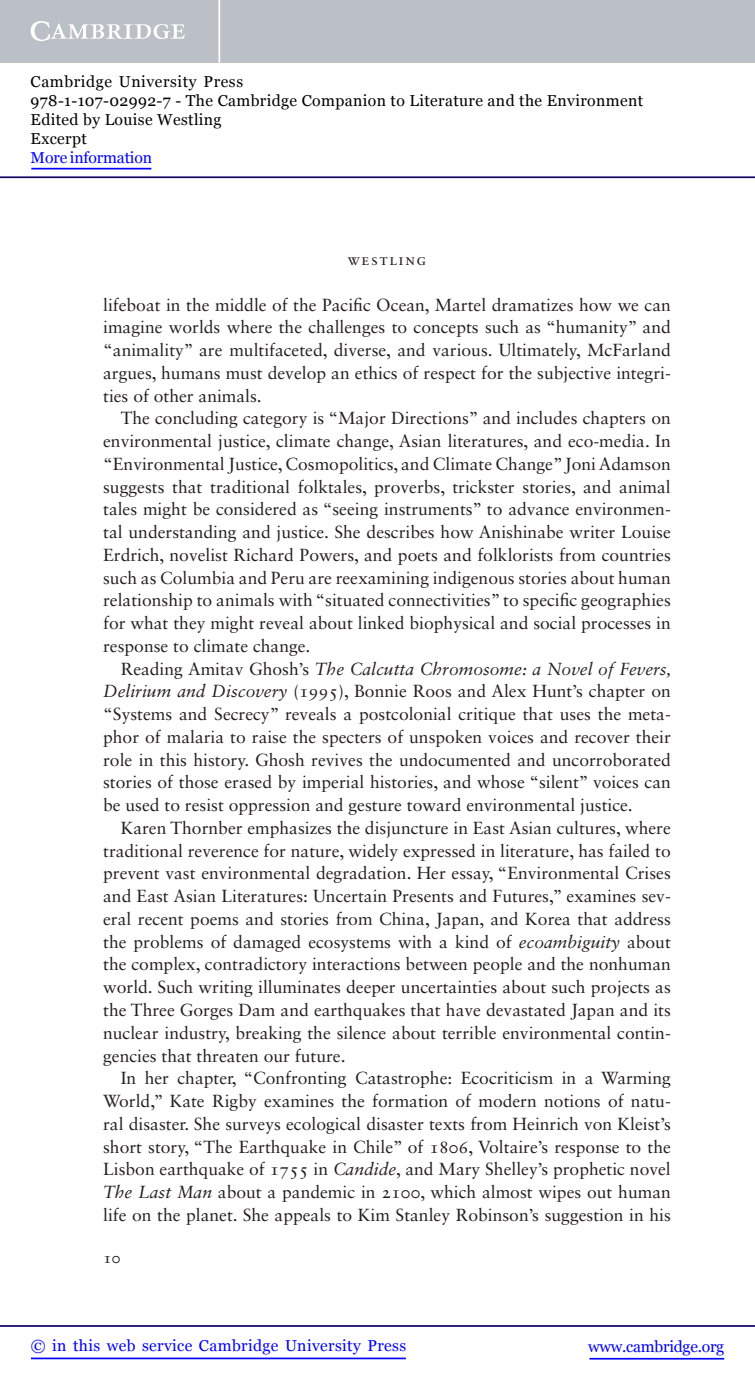
<style>
.page{position:relative;width:755px;height:1385px;background:#fff}
.page>*{position:absolute;margin:0;border:0;box-sizing:border-box;transform-origin:0 0}
.t1{font:17.5px/22.8px "Sabon LT Std";color:#231f20;text-align:justify}
.t2{font:15.75px/18.9px "Georgia";letter-spacing:.025em;color:#000}
.t3{font:15.75px "Georgia";letter-spacing:.025em;color:#00f}
.t4{font:15.75px "Georgia";letter-spacing:-.015em;color:#00f}
.t5{font:15.75px "Georgia";letter-spacing:-.01em;color:#00f}
.t6{font:15.75px "Sabon LT Std";letter-spacing:.1em;color:#231f20}
.s1{font-style:italic}
</style>
<div class="page">
<hr style="left:589px;top:1358px;width:134px;height:1px;background:#00f">
<hr style="left:0;top:1325px;width:754px;height:2px;background:#150666">
<hr style="left:31px;top:1357px;width:374px;height:2px;background:#00f">
<div style="left:0;top:0;width:754px;height:63px;background:#bac0c6"></div>
<svg style="left:31px;top:21px;width:154px;height:20px"></svg>
<hr style="left:218px;top:0;width:2px;height:63px;background:#fff">
<hr style="left:0;top:176px;width:754px;height:2px;background:#150666">
<hr style="left:31px;top:168px;width:120px;height:1px;background:#00f">
<p class="t2" style="left:31px;top:72px;width:613px">Cambridge University Press<br>978-1-107-02992-7 - The Cambridge Companion to Literature and the Environment Edited by Louise Westling<br>Excerpt</p>
<p class="t5" style="left:31px;top:148px;width:123px">More information</p>
<p class="t6" style="left:347px;top:253px;width:80px">Westling</p>
<p class="t1" style="left:103px;top:295px;width:569px">lifeboat in the middle of the Pacific Ocean, Martel dramatizes how we can imagine worlds where the challenges to concepts such as “humanity” and “animality” are multifaceted, diverse, and various. Ultimately, McFarland argues, humans must develop an ethics of respect for the subjective integri&shy;ties of other animals.</p>
<p class="t1" style="left:103px;top:409px;width:569px;text-indent:17px">The concluding category is “Major Directions” and includes chapters on environmental justice, climate change, Asian literatures, and eco-media. In “Environmental Justice, Cosmopolitics, and Climate Change” Joni Adamson suggests that traditional folktales, proverbs, trickster stories, and animal tales might be considered as “seeing instruments” to advance environmen&shy;tal understanding and justice. She describes how Anishinabe writer Louise Erdrich, novelist Richard Powers, and poets and folklorists from countries such as Columbia and Peru are reexamining indigenous stories about human relationship to animals with “situated connectivities” to specific geographies for what they might reveal about linked biophysical and social processes in response to climate change.</p>
<p class="t1" style="left:103px;top:659px;width:569px;text-indent:17px">Reading Amitav Ghosh’s <span class="s1">The Calcutta Chromosome: a Novel of Fevers, Delirium and Discovery</span> (1995), Bonnie Roos and Alex Hunt’s chapter on “Systems and Secrecy” reveals a postcolonial critique that uses the meta&shy;phor of malaria to raise the specters of unspoken voices and recover their role in this history. Ghosh revives the undocumented and uncorroborated stories of those erased by imperial histories, and whose “silent” voices can be used to resist oppression and gesture toward environmental justice.</p>
<p class="t1" style="left:103px;top:818px;width:569px;text-indent:17px">Karen Thornber emphasizes the disjuncture in East Asian cultures, where traditional reverence for nature, widely expressed in literature, has failed to prevent vast environmental degradation. Her essay, “Environmental Crises and East Asian Literatures: Uncertain Presents and Futures,” examines sev&shy;eral recent poems and stories from China, Japan, and Korea that address the problems of damaged ecosystems with a kind of <span class="s1">ecoambiguity</span> about the complex, contradictory interactions between people and the nonhuman world. Such writing illuminates deeper uncertainties about such projects as the Three Gorges Dam and earthquakes that have devastated Japan and its nuclear industry, breaking the silence about terrible environmental contin&shy;gencies that threaten our future.</p>
<p class="t1" style="left:103px;top:1068px;width:568px;text-indent:17px">In her chapter, “Confronting Catastrophe: Ecocriticism in a Warming World,” Kate Rigby examines the formation of modern notions of natu&shy;ral disaster. She surveys ecological disaster texts from Heinrich von Kleist’s short story, “The Earthquake in Chile” of 1806, Voltaire’s response to the Lisbon earthquake of 1755 in <span class="s1">Candide</span> , and Mary Shelley’s prophetic novel <span class="s1">The Last Man</span> about a pandemic in 2100, which almost wipes out human life on the planet. She appeals to Kim Stanley Robinson’s suggestion in his</p>
<p class="t6" style="left:103px;top:1251px;width:19px">10</p>
<p class="t3" style="left:31px;top:1337px;width:376px">© in this web service Cambridge University Press</p>
<p class="t4" style="left:587px;top:1337px;width:137px">www.cambridge.org</p>
</div>
